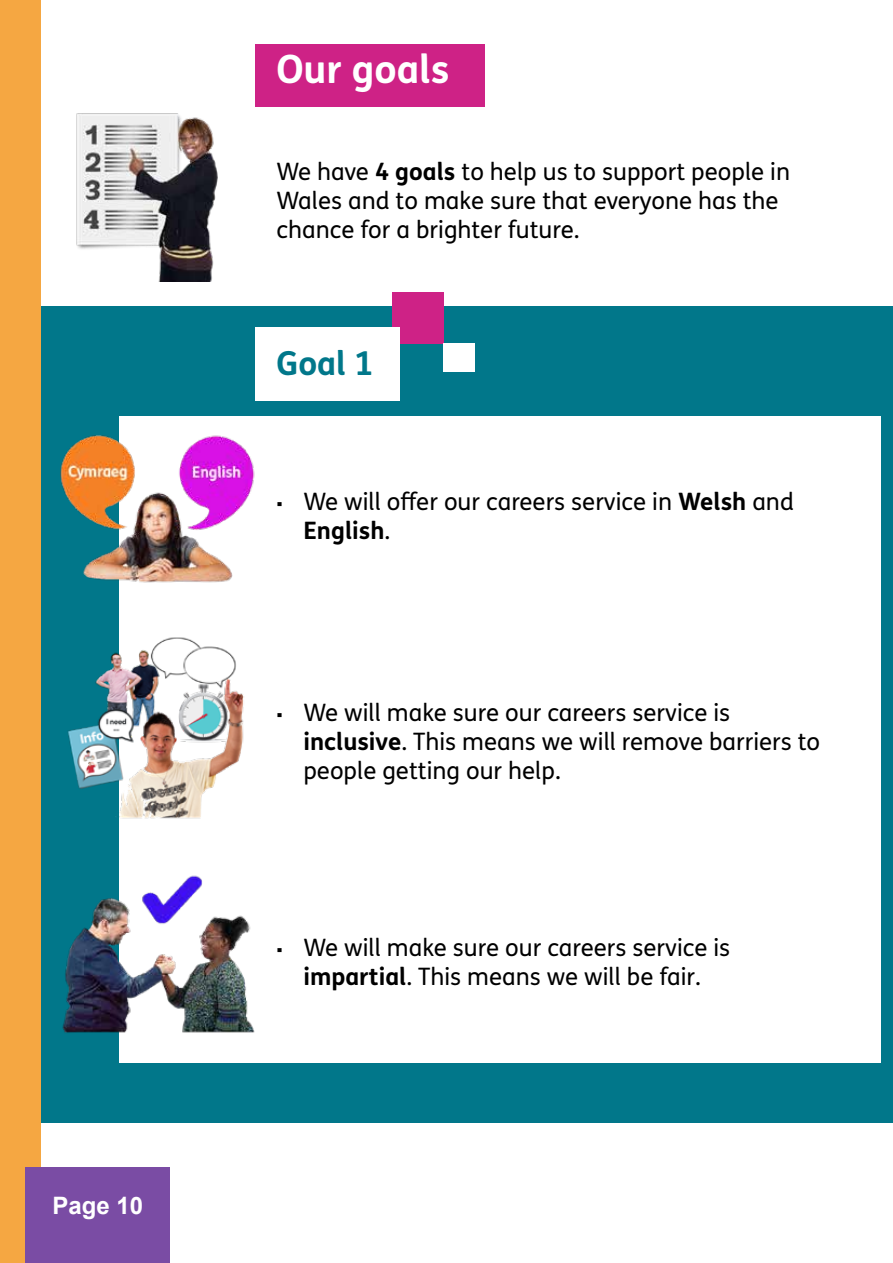
<style>
.page{position:relative;width:893px;height:1263px;background:#fff}
.page>*{position:absolute;margin:0;border:0;box-sizing:border-box;transform-origin:0 0}
.t1{font:700 39px "FS Me Pro";color:#fff}
.t2{font:700 33px "FS Me Pro";color:#01778a}
.t3{font:24px/28.8px "FS Me Pro";color:#000}
.t4{font:700 24px "Arial";color:#fff}
.s1{font-weight:700}
.s2{font-family:"Verdana";font-size:18px}
</style>
<div class="page">
<div style="left:38px;top:306px;width:855px;height:817px;background:#01778a"></div>
<div style="left:119px;top:417px;width:761px;height:646px;background:#fff"></div>
<div style="left:0;top:0;width:40px;height:1263px;background:#f5a742"></div>
<div style="left:392px;top:292px;width:51px;height:51px;background:#ce2286"></div>
<div style="left:255px;top:327px;width:145px;height:74px;background:#fff"></div>
<div style="left:443px;top:343px;width:32px;height:29px;background:#fff"></div>
<div style="left:255px;top:44px;width:230px;height:63px;background:#ce2286"></div>
<img style="left:76px;top:113px;width:142px;height:168px">
<img style="left:60px;top:435px;width:195px;height:148px">
<img style="left:68px;top:637px;width:176px;height:182px">
<div style="left:26px;top:1167px;width:144px;height:96px;background:#7a4ca4"></div>
<img style="left:62px;top:875px;width:193px;height:158px">
<p class="t4" style="left:52px;top:1188px;width:92px">Page 10</p>
<h2 class="t1" style="left:276px;top:39px;width:175px">Our goals</h2>
<p class="t3" style="left:276px;top:157px;width:515px">We have <span class="s1">4 goals</span> to help us to support people in<br>Wales and to make sure that everyone has the chance for a brighter future.</p>
<h3 class="t2" style="left:276px;top:338px;width:99px">Goal 1</h3>
<p class="t3" style="left:303px;top:487px;width:492px;text-indent:-27px"><span class="s2">▪</span> We will offer our careers service in <span class="s1">Welsh</span> and<br><span class="s1">English</span>.</p>
<p class="t3" style="left:303px;top:698px;width:518px;text-indent:-27px"><span class="s2">▪</span> We will make sure our careers service is <span class="s1">inclusive</span>. This means we will remove barriers to people getting our help.</p>
<p class="t3" style="left:276px;top:933px;width:455px;text-align:center"><span class="s2">▪</span> We will make sure our careers service is <span class="s1">impartial</span>. This means we will be fair.</p>
</div>
